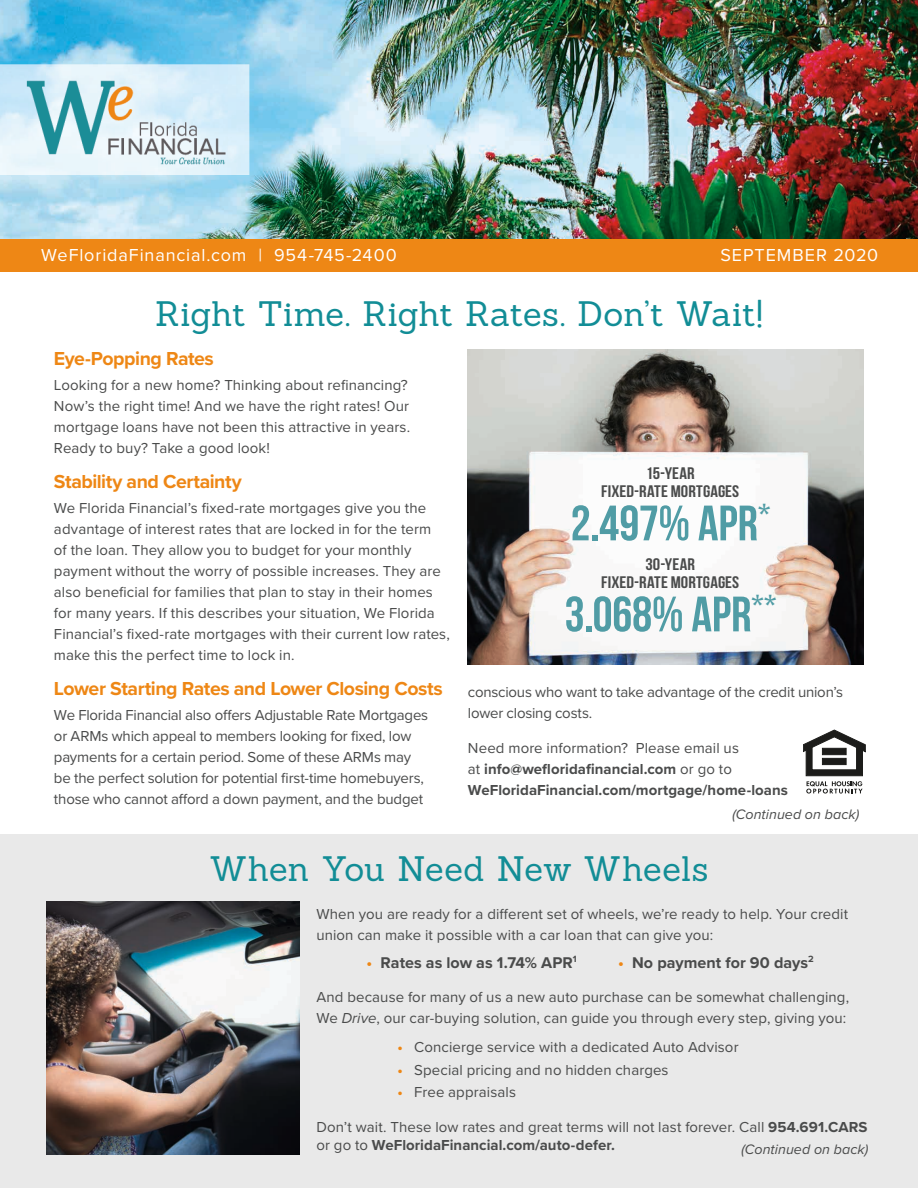
<style>
.page{position:relative;width:918px;height:1188px;background:#fff}
.page>*{position:absolute;margin:0;border:0;box-sizing:border-box;transform-origin:0 0}
.t1{font:700 49.65px "Bebas Neue";color:#509ca5}
.t2{font:34.5px "Sanchez";color:#128d96}
.t3{font:700 19.5px "Proxima Nova";letter-spacing:-.025em;color:#ee8715}
.t4{font:18px "Proxima Nova";letter-spacing:.05em;color:#fff}
.t5{font:700 16.65px/17.2px "Bebas Neue";letter-spacing:.005em;color:#4a4b4b;text-align:center;scale:1.12 1}
.t6{font:700 16.05px "Proxima Nova";color:#4a4b4b}
.t7{font:15px/21px "Proxima Nova";letter-spacing:.005em;color:#4a4b4b}
.t8{font:15px/21px "Proxima Nova";letter-spacing:-.015em;color:#4a4b4b}
.t9{font:700 15px/21px "Proxima Nova";letter-spacing:.005em;color:#4a4b4b}
.t10{font:italic 14.25px "Proxima Nova";letter-spacing:.005em;color:#4a4b4b}
.s1{font-weight:400}
.s2{color:#ee8715}
.s3{font-style:italic}
.s4{font-weight:700;color:#ee8715}
.s5{font-weight:700}
</style>
<div class="page">
<div style="left:0;top:834px;width:918px;height:354px;background:#e9e9e9"></div>
<img style="left:0;top:0;width:918px;height:239px">
<div style="left:0;top:239px;width:918px;height:33px;background:#ee8715"></div>
<img style="left:0;top:62px;width:251px;height:115px">
<img style="left:468px;top:350px;width:396px;height:314px">
<svg style="left:803px;top:730px;width:62px;height:64px"></svg>
<img style="left:46px;top:902px;width:253px;height:253px">
<p class="t4" style="left:41px;top:241px;width:357px">WeFloridaFinancial.com | 954-745-2400</p>
<h1 class="t4" style="left:720px;top:241px;width:159px">SEPTEMBER 2020</h1>
<h2 class="t2" style="left:155px;top:291px;width:609px">Right Time. Right Rates. Don’t Wait!</h2>
<h3 class="t3" style="left:54px;top:344px;width:161px">Eye-Popping Rates</h3>
<p class="t7" style="left:54px;top:374px;width:358px">Looking for a new home? Thinking about refinancing?<br>Now’s the right time! And we have the right rates! Our mortgage loans have not been this attractive in years.<br>Ready to buy? Take a good look!</p>
<h3 class="t3" style="left:54px;top:467px;width:189px">Stability and Certainty</h3>
<p class="t7" style="left:54px;top:497px;width:397px">We Florida Financial’s fixed-rate mortgages give you the advantage of interest rates that are locked in for the term<br>of the loan. They allow you to budget for your monthly payment without the worry of possible increases. They are also beneficial for families that plan to stay in their homes for many years. If this describes your situation, We Florida Financial’s fixed-rate mortgages with their current low rates, make this the perfect time to lock in.</p>
<h3 class="t3" style="left:54px;top:674px;width:390px">Lower Starting Rates and Lower Closing Costs</h3>
<p class="t8" style="left:54px;top:704px;width:376px">We Florida Financial also offers Adjustable Rate Mortgages or ARMs which appeal to members looking for fixed, low payments for a certain period. Some of these ARMs may be the perfect solution for potential first-time homebuyers, those who cannot afford a down payment, and the budget</p>
<p class="t5" style="left:601px;top:465px;width:125px">15-YEAR<br>FIXED-RATE MORTGAGES</p>
<p class="t1" style="left:571px;top:496px;width:201px">2.497% APR<sup>*</sup></p>
<p class="t5" style="left:601px;top:556px;width:125px">30-YEAR<br>FIXED-RATE MORTGAGES</p>
<p class="t1" style="left:565px;top:587px;width:213px">3.068% APR<sup>**</sup></p>
<p class="t8" style="left:468px;top:681px;width:377px">conscious who want to take advantage of the credit union’s lower closing costs.</p>
<p class="t9" style="left:468px;top:737px;width:322px"><span class="s1">Need more information? Please email us<br>at</span> info@wefloridafinancial.com <span class="s1">or go to<br></span>WeFloridaFinancial.com/mortgage/home-loans</p>
<p class="t10" style="left:732px;top:804px;width:129px">(Continued on back)</p>
<h2 class="t2" style="left:209px;top:847px;width:501px">When You Need New Wheels</h2>
<p class="t7" style="left:316px;top:903px;width:533px">When you are ready for a different set of wheels, we’re ready to help. Your credit union can make it possible with a car loan that can give you:</p>
<p class="t6" style="left:367px;top:950px;width:212px"><span class="s2">•</span> Rates as low as 1.74% APR<sup>1</sup></p>
<p class="t6" style="left:618px;top:950px;width:197px"><span class="s2">•</span> No payment for 90 days<sup>2</sup></p>
<p class="t7" style="left:316px;top:986px;width:534px">And because for many of us a new auto purchase can be somewhat challenging,<br>We <span class="s3">Drive</span>, our car-buying solution, can guide you through every step, giving you:</p>
<p class="t7" style="left:397px;top:1036px;width:343px"><span class="s4">•</span> Concierge service with a dedicated Auto Advisor</p>
<p class="t7" style="left:397px;top:1059px;width:273px"><span class="s4">•</span> Special pricing and no hidden charges</p>
<p class="t7" style="left:397px;top:1081px;width:120px"><span class="s4">•</span> Free appraisals</p>
<p class="t7" style="left:316px;top:1118px;width:553px;line-height:18px">Don’t wait. These low rates and great terms will not last forever. Call <span class="s5">954.691.CARS </span>or go to <span class="s5">WeFloridaFinancial.com/auto-defer.</span></p>
<p class="t10" style="left:741px;top:1139px;width:129px">(Continued on back)</p>
</div>
